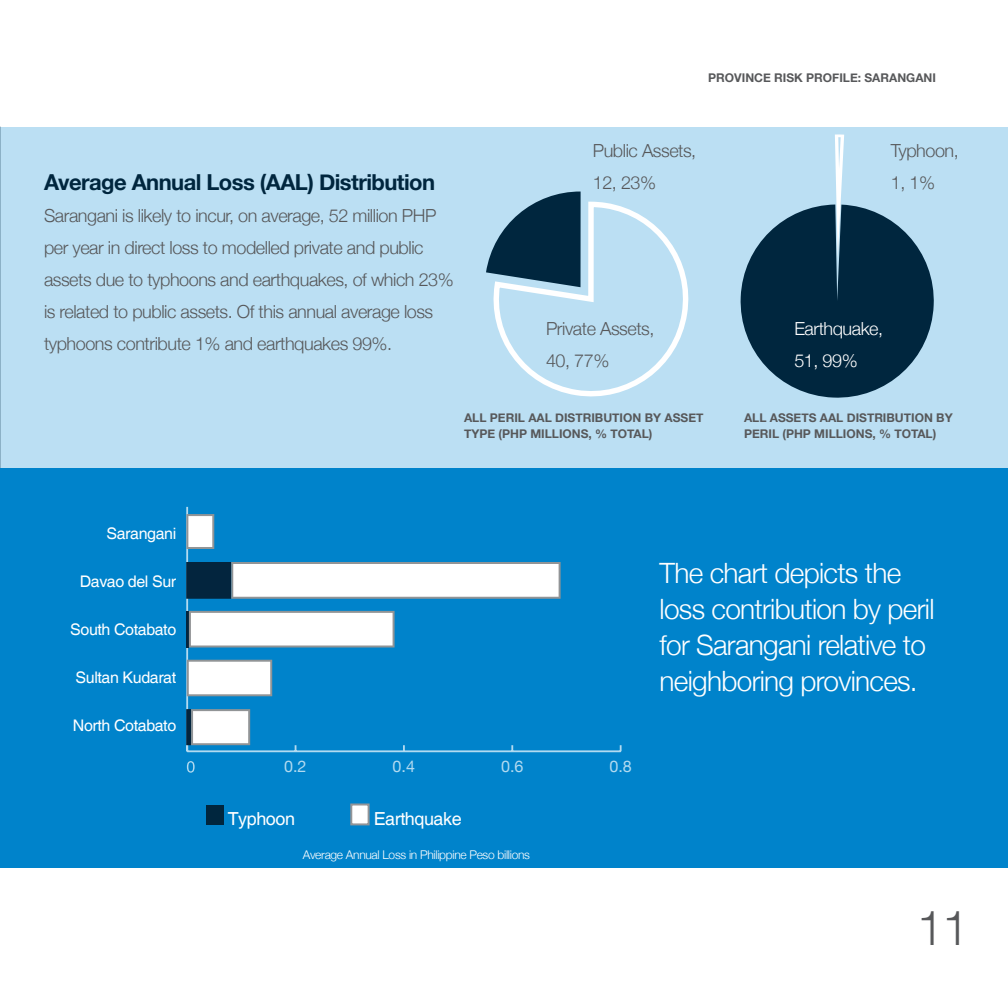
<style>
.page{position:relative;width:1008px;height:1008px;background:#fff}
.page>*{position:absolute;margin:0;border:0;box-sizing:border-box;transform-origin:0 0}
.t1{font:300 48px "Helvetica Neue";color:#57585a}
.t2{font:300 28px/36px "Helvetica Neue";letter-spacing:-.025em;color:#fff}
.t3{font:700 22px "Helvetica Neue";letter-spacing:-.025em;color:#00263e}
.t4{font:300 18px/32px "Helvetica Neue";letter-spacing:-.025em;color:#57585a}
.t5{font:18px "Helvetica";letter-spacing:-.025em;color:#fff}
.t6{font:300 18px/32px "Helvetica Neue";letter-spacing:-.025em;color:#fff}
.t7{font:16.2px "Helvetica Neue";color:#b2daf0}
.t8{font:16px "Helvetica";letter-spacing:-.025em;color:#fff}
.t9{font:700 12px/16px "Helvetica Neue";color:#57585a}
.t10{font:300 12px "Helvetica Neue";letter-spacing:-.025em;color:#fff}
</style>
<div class="page">
<div style="left:0;top:127px;width:1008px;height:732px;background:#bbdff3"></div>
<div style="left:0;top:468px;width:1008px;height:400px;background:#0083cb"></div>
<div style="left:206px;top:806px;width:18px;height:19px;background:#00263e"></div>
<div style="left:350px;top:804px;width:20px;height:21px;background:#fff;border:2px solid #939598"></div>
<svg style="left:740px;top:134px;width:194px;height:264px"></svg>
<svg style="left:486px;top:191px;width:95px;height:82px"></svg>
<svg style="left:489px;top:199px;width:200px;height:198px"></svg>
<hr style="left:186px;top:507px;width:2px;height:244px;background:#b2daf0">
<hr style="left:187px;top:750px;width:434px;height:2px;background:#b2daf0">
<svg style="left:187px;top:761px;width:8px;height:12px"></svg>
<hr style="left:186px;top:611px;width:3px;height:36px;background:#03253e">
<svg style="left:186px;top:514px;width:28px;height:35px"></svg>
<svg style="left:186px;top:562px;width:375px;height:37px"></svg>
<svg style="left:189px;top:611px;width:206px;height:36px"></svg>
<svg style="left:187px;top:660px;width:85px;height:36px"></svg>
<svg style="left:186px;top:709px;width:64px;height:42px"></svg>
<p class="t9" style="left:708px;top:70px;width:229px">PROVINCE RISK PROFILE: SARANGANI</p>
<p class="t3" style="left:44px;top:165px;width:393px">Average Annual Loss (AAL) Distribution</p>
<p class="t4" style="left:44px;top:198px;width:411px">Sarangani is likely to incur, on average, 52 million PHP per year in direct loss to modelled private and public assets due to typhoons and earthquakes, of which 23% is related to public assets. Of this annual average loss typhoons contribute 1% and earthquakes 99%.</p>
<p class="t4" style="left:593px;top:133px;width:105px">Public Assets,<br>12, 23%</p>
<p class="t4" style="left:546px;top:311px;width:110px">Private Assets,<br>40, 77%</p>
<p class="t9" style="left:464px;top:410px;width:241px">ALL PERIL AAL DISTRIBUTION BY ASSET<br>TYPE (PHP MILLIONS, % TOTAL)</p>
<p class="t4" style="left:891px;top:133px;width:69px">Typhoon,<br>1, 1%</p>
<p class="t6" style="left:794px;top:311px;width:90px">Earthquake,<br>51, 99%</p>
<p class="t9" style="left:744px;top:410px;width:210px">ALL ASSETS AAL DISTRIBUTION BY<br>PERIL (PHP MILLIONS, % TOTAL)</p>
<p class="t8" style="left:107px;top:524px;width:71px">Sarangani</p>
<p class="t8" style="left:80px;top:572px;width:98px">Davao del Sur</p>
<p class="t8" style="left:70px;top:620px;width:107px">South Cotabato</p>
<p class="t8" style="left:76px;top:668px;width:102px">Sultan Kudarat</p>
<p class="t8" style="left:73px;top:716px;width:105px">North Cotabato</p>
<h2 class="t2" style="left:660px;top:553px;width:276px">The chart depicts the loss contribution by peril for Sarangani relative to neighboring provinces.</h2>
<p class="t7" style="left:284px;top:755px;width:24px">0.2</p>
<p class="t7" style="left:393px;top:755px;width:24px">0.4</p>
<p class="t7" style="left:501px;top:755px;width:24px">0.6</p>
<p class="t7" style="left:609px;top:755px;width:24px">0.8</p>
<p class="t5" style="left:228px;top:809px;width:69px">Typhoon</p>
<p class="t5" style="left:374px;top:809px;width:90px">Earthquake</p>
<p class="t10" style="left:267px;top:845px;width:229px">Average Annual Loss in Philippine Peso billions</p>
<p class="t10" style="left:303px;top:845px;width:229px">Average Annual Loss in Philippine Peso billions</p>
<h1 class="t1" style="left:917px;top:889px;width:54px">11</h1>
</div>
